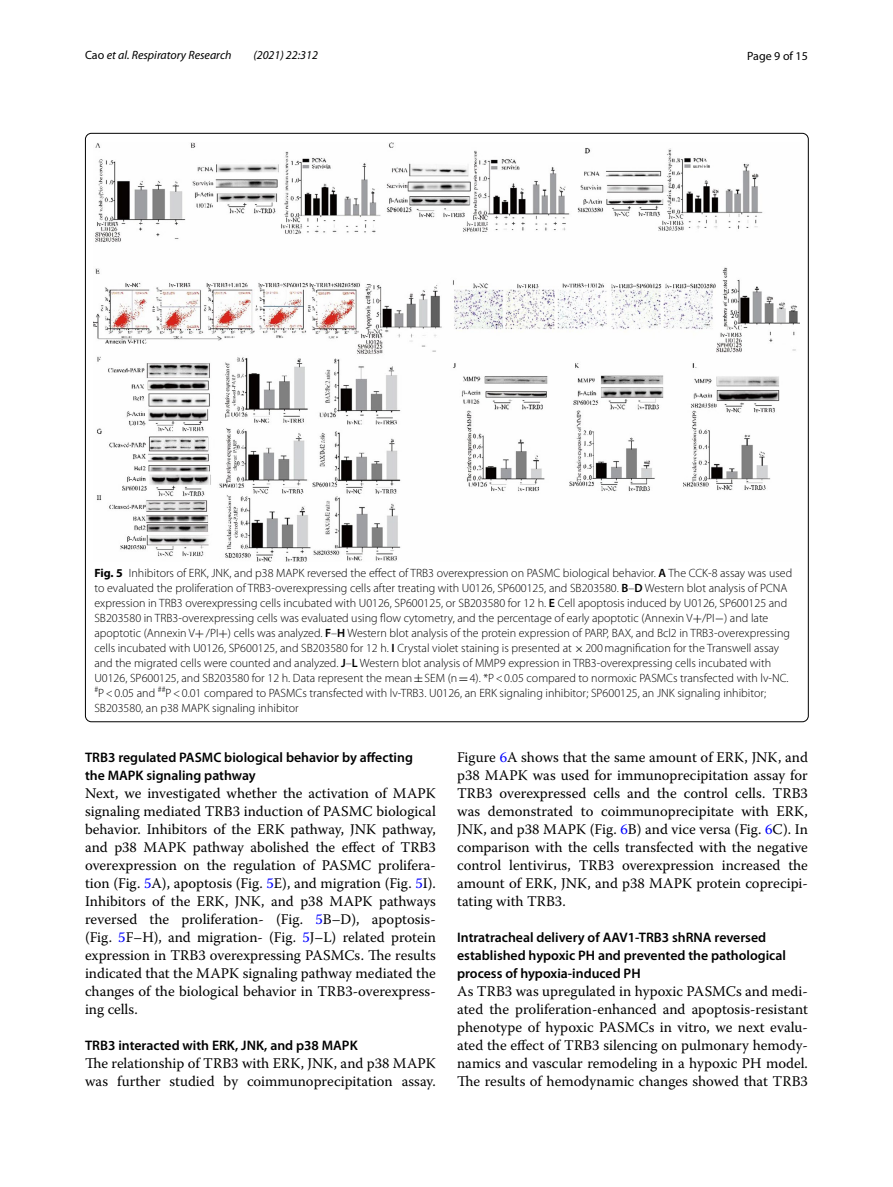
<style>
.page{position:relative;width:893px;height:1187px;background:#fff}
.page>*{position:absolute;margin:0;border:0;box-sizing:border-box;transform-origin:0 0}
.t1{font:14.7px/18px "Warnock Pro";color:#000;text-align:justify}
.t2{font:600 13.8px/18px "Myriad Pro";color:#000}
.t3{font:300 12px/15px "Myriad Pro";color:#000}
.t4{font:italic 12px "Myriad Pro";color:#000}
.t5{font:12px "Myriad Pro";color:#000}
.s1{font-style:normal}
.s2{font-weight:700}
.s3{font-weight:600}
.s4{font-family:"MTSY";font-weight:400}
.s5{color:#00f}
</style>
<div class="page">
<img style="left:94px;top:142px;width:706px;height:419px">
<p class="t4" style="left:85px;top:48px;width:148px"><span class="s1">Cao</span> et al. Respiratory Research</p>
<p class="t4" style="left:253px;top:48px;width:66px">(2021) 22:312</p>
<p class="t5" style="left:747px;top:48px;width:62px">Page 9 of 15</p>
<p class="t3" style="left:94px;top:565px;width:699px"><span class="s2">Fig. 5</span> Inhibitors of ERK, JNK, and p38 MAPK reversed the effect of TRB3 overexpression on PASMC biological behavior. <span class="s3">A</span> The CCK-8 assay was used to evaluated the proliferation of TRB3-overexpressing cells after treating with U0126, SP600125, and SB203580. <span class="s3">B</span>–<span class="s3">D</span> Western blot analysis of PCNA expression in TRB3 overexpressing cells incubated with U0126, SP600125, or SB203580 for 12 h. <span class="s3">E</span> Cell apoptosis induced by U0126, SP600125 and SB203580 in TRB3-overexpressing cells was evaluated using flow cytometry, and the percentage of early apoptotic (Annexin V<span class="s4">+</span>/PI<span class="s4">−</span>) and late apoptotic (Annexin V<span class="s4">+</span>/PI<span class="s4">+</span>) cells was analyzed. <span class="s3">F</span>–<span class="s3">H</span> Western blot analysis of the protein expression of PARP, BAX, and Bcl2 in TRB3-overexpressing cells incubated with U0126, SP600125, and SB203580 for 12 h. <span class="s3">I</span> Crystal violet staining is presented at <span class="s4">×</span>200magnification for the Transwell assay and the migrated cells were counted and analyzed. <span class="s3">J</span>–<span class="s3">L</span> Western blot analysis of MMP9 expression in TRB3-overexpressing cells incubated with U0126, SP600125, and SB203580 for 12 h. Data represent the mean<span class="s4">±</span>SEM (n<span class="s4">=</span>4). *P&lt;0.05 compared to normoxic PASMCs transfected with lv-NC. <sup>#</sup>P&lt;0.05 and <sup>##</sup>P&lt;0.01 compared to PASMCs transfected with lv-TRB3. U0126, an ERK signaling inhibitor; SP600125, an JNK signaling inhibitor; SB203580, an p38 MAPK signaling inhibitor</p>
<p class="t2" style="left:85px;top:747px;width:329px">TRB3 regulated PASMC biological behavior by affecting the MAPK signaling pathway</p>
<p class="t1" style="left:85px;top:783px;width:352px">Next, we investigated whether the activation of MAPK signaling mediated TRB3 induction of PASMC biological behavior. Inhibitors of the ERK pathway, JNK pathway, and p38 MAPK pathway abolished the effect of TRB3 overexpression on the regulation of PASMC prolifera&shy;tion (Fig. <span class="s5">5</span>A), apoptosis (Fig. <span class="s5">5</span>E), and migration (Fig. <span class="s5">5</span>I).<br>Inhibitors of the ERK, JNK, and p38 MAPK pathways reversed the proliferation- (Fig. <span class="s5">5</span>B–D), apoptosis-(Fig. <span class="s5">5</span>F–H), and migration- (Fig. <span class="s5">5</span>J–L) related protein expression in TRB3 overexpressing PASMCs. The results indicated that the MAPK signaling pathway mediated the changes of the biological behavior in TRB3-overexpress&shy;ing cells.</p>
<p class="t2" style="left:85px;top:1035px;width:274px">TRB3 interacted with ERK, JNK, and p38 MAPK</p>
<p class="t1" style="left:85px;top:1053px;width:352px">The relationship of TRB3 with ERK, JNK, and p38 MAPK was further studied by coimmunoprecipitation assay.</p>
<p class="t1" style="left:457px;top:747px;width:352px">Figure <span class="s5">6</span>A shows that the same amount of ERK, JNK, and p38 MAPK was used for immunoprecipitation assay for TRB3 overexpressed cells and the control cells. TRB3 was demonstrated to coimmunoprecipitate with ERK, JNK, and p38 MAPK (Fig. <span class="s5">6</span>B) and vice versa (Fig. <span class="s5">6</span>C). In comparison with the cells transfected with the negative control lentivirus, TRB3 overexpression increased the amount of ERK, JNK, and p38 MAPK protein coprecipi&shy;tating with TRB3.</p>
<p class="t2" style="left:457px;top:928px;width:330px">Intratracheal delivery of AAV1‑TRB3 shRNA reversed established hypoxic PH and prevented the pathological process of hypoxia‑induced PH</p>
<p class="t1" style="left:457px;top:981px;width:352px">As TRB3 was upregulated in hypoxic PASMCs and medi&shy;ated the proliferation-enhanced and apoptosis-resistant phenotype of hypoxic PASMCs in vitro, we next evalu&shy;ated the effect of TRB3 silencing on pulmonary hemody&shy;namics and vascular remodeling in a hypoxic PH model.<br>The results of hemodynamic changes showed that TRB3</p>
</div>
